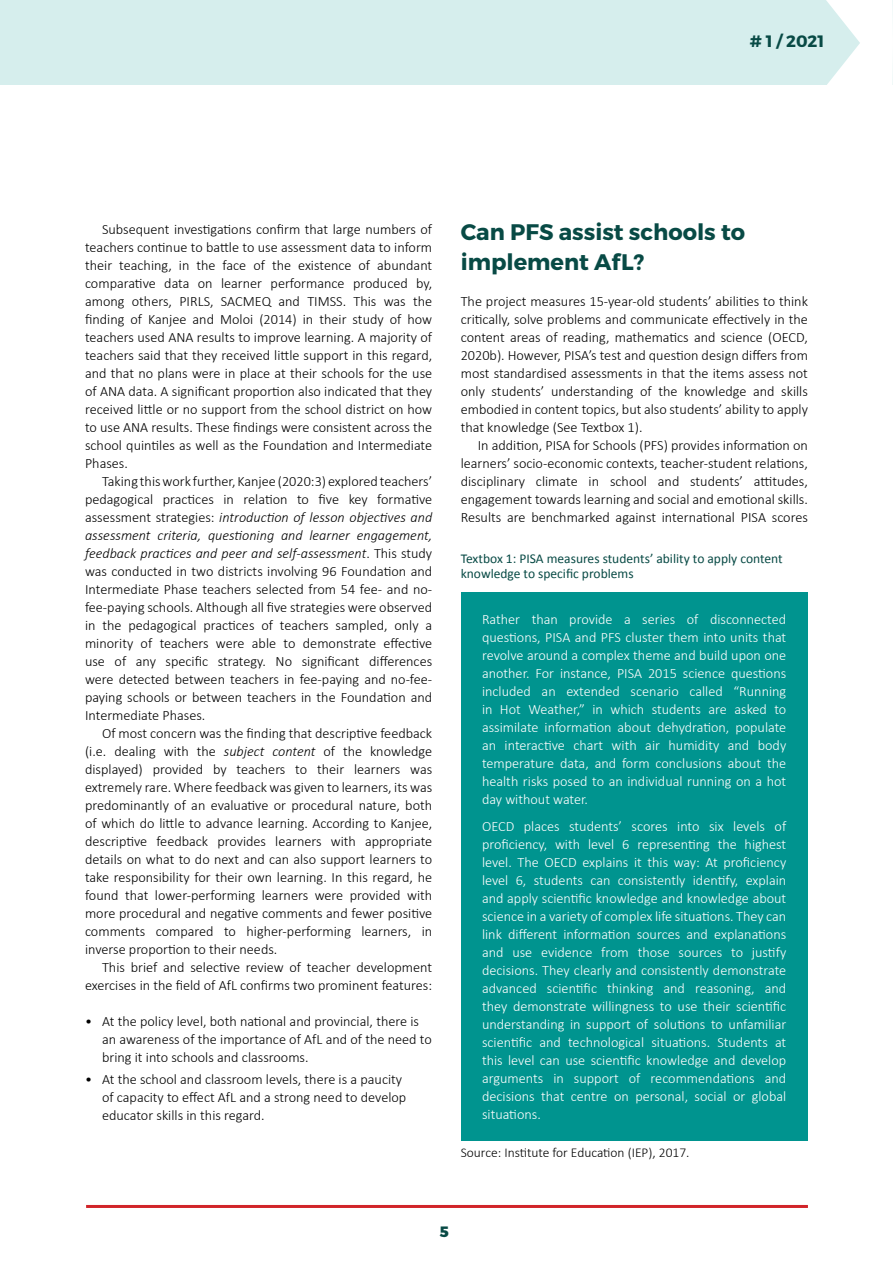
<style>
.page{position:relative;width:893px;height:1263px;background:#fff}
.page>*{position:absolute;margin:0;border:0;box-sizing:border-box;transform-origin:0 0}
.Heading_2{font:700 22.5px/30px "Montserrat";color:#084a45}
.t1{font:700 16.5px "Montserrat";color:#084a45}
.t2{font:800 15px "Montserrat";color:#084a45}
.Normal_indent{font:300 14.25px/18px "Calibri";color:#000;text-align:justify}
.Box{font:300 14.25px/18px "Calibri";color:#fff;text-align:justify}
.t3{font:13.5px/15px "Calibri";color:#084a45}
.Source{font:300 13.5px "Calibri";color:#000}
.s1{font-style:italic}
</style>
<div class="page">
<div style="left:0;top:0;width:893px;height:85px;background:#d6eeed"></div>
<hr style="left:86px;top:1205px;width:722px;height:3px;background:#d12429">
<svg style="left:826px;top:0;width:67px;height:85px"></svg>
<div style="left:461px;top:592px;width:347px;height:548px;background:#00948f"></div>
<p class="t1" style="left:750px;top:31px;width:76px"># 1 / 2021</p>
<p class="Normal_indent" style="left:85px;top:220px;width:349px;text-indent:17px">Subsequent investigations confirm that large numbers of teachers continue to battle to use assessment data to inform their teaching, in the face of the existence of abundant comparative data on learner performance produced by, among others, PIRLS, SACMEQ and TIMSS. This was the finding of Kanjee and Moloi (2014) in their study of how teachers used ANA results to improve learning. A majority of teachers said that they received little support in this regard, and that no plans were in place at their schools for the use of ANA data. A significant proportion also indicated that they received little or no support from the school district on how to use ANA results. These findings were consistent across the school quintiles as well as the Foundation and Intermediate Phases.</p>
<p class="Normal_indent" style="left:85px;top:472px;width:349px;text-indent:17px">Taking this work further, Kanjee (2020:3) explored teachers’ pedagogical practices in relation to five key formative assessment strategies: <span class="s1">introduction of lesson objectives and assessment criteria, questioning and learner engagement, feedback practices and peer and self-assessment</span>. This study was conducted in two districts involving 96 Foundation and Intermediate Phase teachers selected from 54 fee- and no&shy;fee-paying schools. Although all five strategies were observed in the pedagogical practices of teachers sampled, only a minority of teachers were able to demonstrate effective use of any specific strategy. No significant differences were detected between teachers in fee-paying and no-fee&shy;paying schools or between teachers in the Foundation and Intermediate Phases.</p>
<p class="Normal_indent" style="left:85px;top:724px;width:349px;text-indent:17px">Of most concern was the finding that descriptive feedback (i.e. dealing with the <span class="s1">subject content</span> of the knowledge displayed) provided by teachers to their learners was extremely rare. Where feedback was given to learners, its was predominantly of an evaluative or procedural nature, both of which do little to advance learning. According to Kanjee, descriptive feedback provides learners with appropriate details on what to do next and can also support learners to take responsibility for their own learning. In this regard, he found that lower-performing learners were provided with more procedural and negative comments and fewer positive comments compared to higher-performing learners, in inverse proportion to their needs.</p>
<p class="Normal_indent" style="left:85px;top:958px;width:349px;text-align:right">This brief and selective review of teacher development exercises in the field of AfL confirms two prominent features:</p>
<p class="Normal_indent" style="left:102px;top:1012px;width:331px;text-align:left;text-indent:-17px">• At the policy level, both national and provincial, there is an awareness of the importance of AfL and of the need to bring it into schools and classrooms.</p>
<p class="Normal_indent" style="left:102px;top:1070px;width:306px;text-align:left;text-indent:-17px">• At the school and classroom levels, there is a paucity of capacity to effect AfL and a strong need to develop educator skills in this regard.</p>
<p class="Heading_2" style="left:461px;top:218px;width:286px">Can PFS assist schools to implement AfL?</p>
<p class="Normal_indent" style="left:461px;top:292px;width:349px">The project measures 15-year-old students’ abilities to think critically, solve problems and communicate effectively in the content areas of reading, mathematics and science (OECD, 2020b). However, PISA’s test and question design differs from most standardised assessments in that the items assess not only students’ understanding of the knowledge and skills embodied in content topics, but also students’ ability to apply that knowledge (See Textbox 1).</p>
<p class="Normal_indent" style="left:461px;top:436px;width:349px;text-indent:17px">In addition, PISA for Schools (PFS) provides information on learners’ socio-economic contexts, teacher-student relations, disciplinary climate in school and students’ attitudes, engagement towards learning and social and emotional skills.<br>Results are benchmarked against international PISA scores</p>
<p class="t3" style="left:461px;top:551px;width:323px">Textbox 1: PISA measures students’ ability to apply content knowledge to specific problems</p>
<p class="Box" style="left:482px;top:610px;width:306px">Rather than provide a series of disconnected questions, PISA and PFS cluster them into units that revolve around a complex theme and build upon one another. For instance, PISA 2015 science questions included an extended scenario called “Running in Hot Weather,” in which students are asked to assimilate information about dehydration, populate an interactive chart with air humidity and body temperature data, and form conclusions about the health risks posed to an individual running on a hot day without water.</p>
<p class="Box" style="left:482px;top:817px;width:306px">OECD places students’ scores into six levels of proficiency, with level 6 representing the highest level. The OECD explains it this way: At proficiency level 6, students can consistently identify, explain and apply scientific knowledge and knowledge about science in a variety of complex life situations. They can link different information sources and explanations and use evidence from those sources to justify decisions. They clearly and consistently demonstrate advanced scientific thinking and reasoning, and they demonstrate willingness to use their scientific understanding in support of solutions to unfamiliar scientific and technological situations. Students at this level can use scientific knowledge and develop arguments in support of recommendations and decisions that centre on personal, social or global situations.</p>
<p class="Source" style="left:461px;top:1144px;width:230px">Source: Institute for Education (IEP), 2017.</p>
<p class="t2" style="left:440px;top:1223px;width:11px">5</p>
</div>
